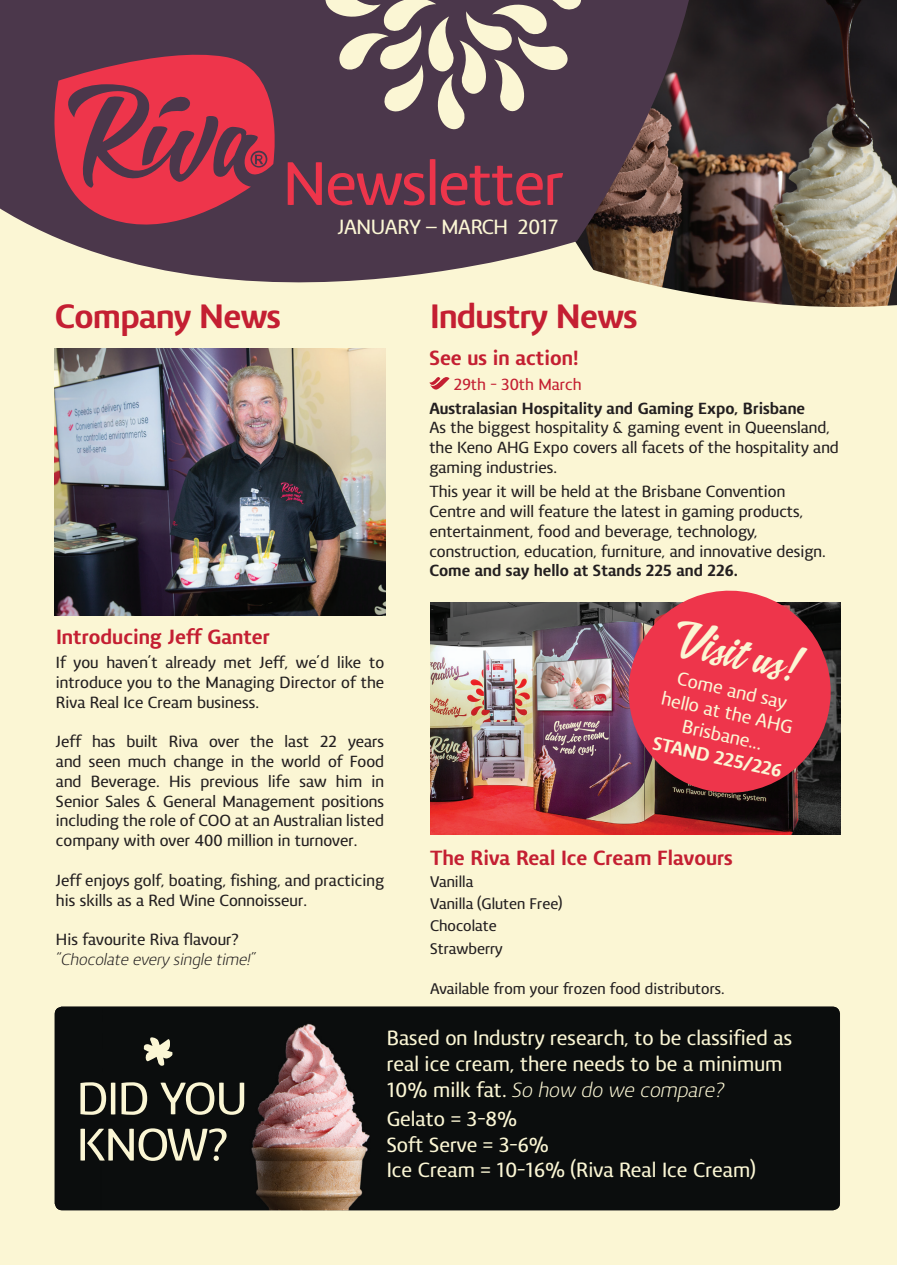
<style>
.page{position:relative;width:897px;height:1265px;background:#fff}
.page>*{position:absolute;margin:0;border:0;box-sizing:border-box;transform-origin:0 0}
.t1{font:600 62.25px "Vitali Neue";letter-spacing:-.02em;color:#ee354b}
.t2{font:35.4px "Letrista Script";color:#fbf6d4}
.t3{font:800 34.5px "Vitali Neue";letter-spacing:-.02em;color:#c41f32}
.t4{font:600 21px/25.5px "Vitali Neue";color:#fbf6d4}
.t5{font:800 21px "Vitali Neue";color:#c41f32}
.t6{font:600 21px "Vitali Neue";letter-spacing:-.02em;color:#fbf6d4}
.t7{font:600 19.05px/22.8px "Vitali Neue";color:#fbf6d4;text-align:center}
.t8{font:800 19.05px "Vitali Neue";color:#fbf6d4}
.t9{font:600 16.5px/19.8px "Vitali Neue";color:#231f20}
.t10{font:800 16.5px "Vitali Neue";color:#231f20}
.t11{font:italic 16.5px "Vitali Neue";color:#231f20}
.t12{font:600 16.5px "Vitali Neue";color:#c41f32}
.t13{font:600 15.75px/22.2px "Vitali Neue";color:#231f20}
.s1{font-weight:400;font-style:italic}
</style>
<div class="page">
<div style="left:0;top:0;width:897px;height:1264px;background:#fbf6d4"></div>
<img style="left:825px;top:0;width:72px;height:307px">
<svg style="left:0;top:0;width:825px;height:307px;fill:#4b374b"></svg>
<svg style="left:321px;top:0;width:264px;height:134px"></svg>
<svg style="left:54px;top:55px;width:221px;height:169px;background:#b1354b"></svg>
<img style="left:55px;top:1006px;width:784px;height:204px">
<svg style="left:80px;top:1128px;width:146px;height:32px"></svg>
<svg style="left:80px;top:1082px;width:164px;height:32px"></svg>
<svg style="left:143px;top:1035px;width:32px;height:31px"></svg>
<img style="left:55px;top:348px;width:331px;height:267px">
<img style="left:430px;top:603px;width:410px;height:231px">
<svg style="left:619px;top:590px;width:221px;height:212px;background:#bf3d4c"></svg>
<svg style="left:429px;top:377px;width:20px;height:13px"></svg>
<h1 class="t1" style="left:283px;top:147px;width:282px">Newsletter</h1>
<p class="t6" style="left:338px;top:214px;width:222px">JANUARY – MARCH 2017</p>
<h3 class="t3" style="left:55px;top:296px;width:228px">Company News</h3>
<h3 class="t3" style="left:430px;top:296px;width:209px">Industry News</h3>
<p class="t5" style="left:56px;top:624px;width:215px">Introducing Jeff Ganter</p>
<p class="t9" style="left:56px;top:652px;width:330px;text-align:justify">If you haven’t already met Jeff, we’d like to introduce you to the Managing Director of the Riva Real Ice Cream business.</p>
<p class="t9" style="left:56px;top:731px;width:330px;text-align:justify">Jeff has built Riva over the last 22 years and seen much change in the world of Food and Beverage. His previous life saw him in Senior Sales &amp; General Management positions including the role of COO at an Australian listed company with over 400 million in turnover.</p>
<p class="t9" style="left:56px;top:870px;width:330px">Jeff enjoys golf, boating, fishing, and practicing his skills as a Red Wine Connoisseur.</p>
<p class="t9" style="left:56px;top:929px;width:185px">His favourite Riva flavour?</p>
<p class="t11" style="left:56px;top:950px;width:201px">“Chocolate every single time!”</p>
<p class="t5" style="left:429px;top:346px;width:150px">See us in action!</p>
<p class="t12" style="left:454px;top:374px;width:129px">29th - 30th March</p>
<p class="t10" style="left:429px;top:398px;width:377px">Australasian Hospitality and Gaming Expo, Brisbane</p>
<p class="t9" style="left:429px;top:418px;width:411px">As the biggest hospitality &amp; gaming event in Queensland, the Keno AHG Expo covers all facets of the hospitality and gaming industries.</p>
<p class="t9" style="left:429px;top:481px;width:398px">This year it will be held at the Brisbane Convention Centre and will feature the latest in gaming products, entertainment, food and beverage, technology, construction, education, furniture, and innovative design.</p>
<p class="t10" style="left:429px;top:561px;width:310px">Come and say hello at Stands 225 and 226.</p>
<h2 class="t2" style="left:685px;top:618px;width:117px;rotate:13deg">Visit us!</h2>
<p class="t7" style="left:669px;top:664px;width:135px;rotate:13deg">Come and say hello at the AHG<br>Brisbane...</p>
<p class="t8" style="left:656px;top:731px;width:133px;rotate:13deg">STAND 225/226</p>
<p class="t5" style="left:430px;top:844px;width:304px">The Riva Real Ice Cream Flavours</p>
<p class="t13" style="left:430px;top:870px;width:134px">Vanilla<br>Vanilla (Gluten Free)<br>Chocolate<br>Strawberry</p>
<p class="t13" style="left:430px;top:977px;width:296px">Available from your frozen food distributors.</p>
<p class="t4" style="left:387px;top:1025px;width:407px">Based on Industry research, to be classified as real ice cream, there needs to be a minimum<br>10% milk fat. <span class="s1">So how do we compare?</span></p>
<p class="t4" style="left:387px;top:1106px;width:370px">Gelato = 3-8%<br>Soft Serve = 3-6%<br>Ice Cream = 10-16% (Riva Real Ice Cream)</p>
</div>
